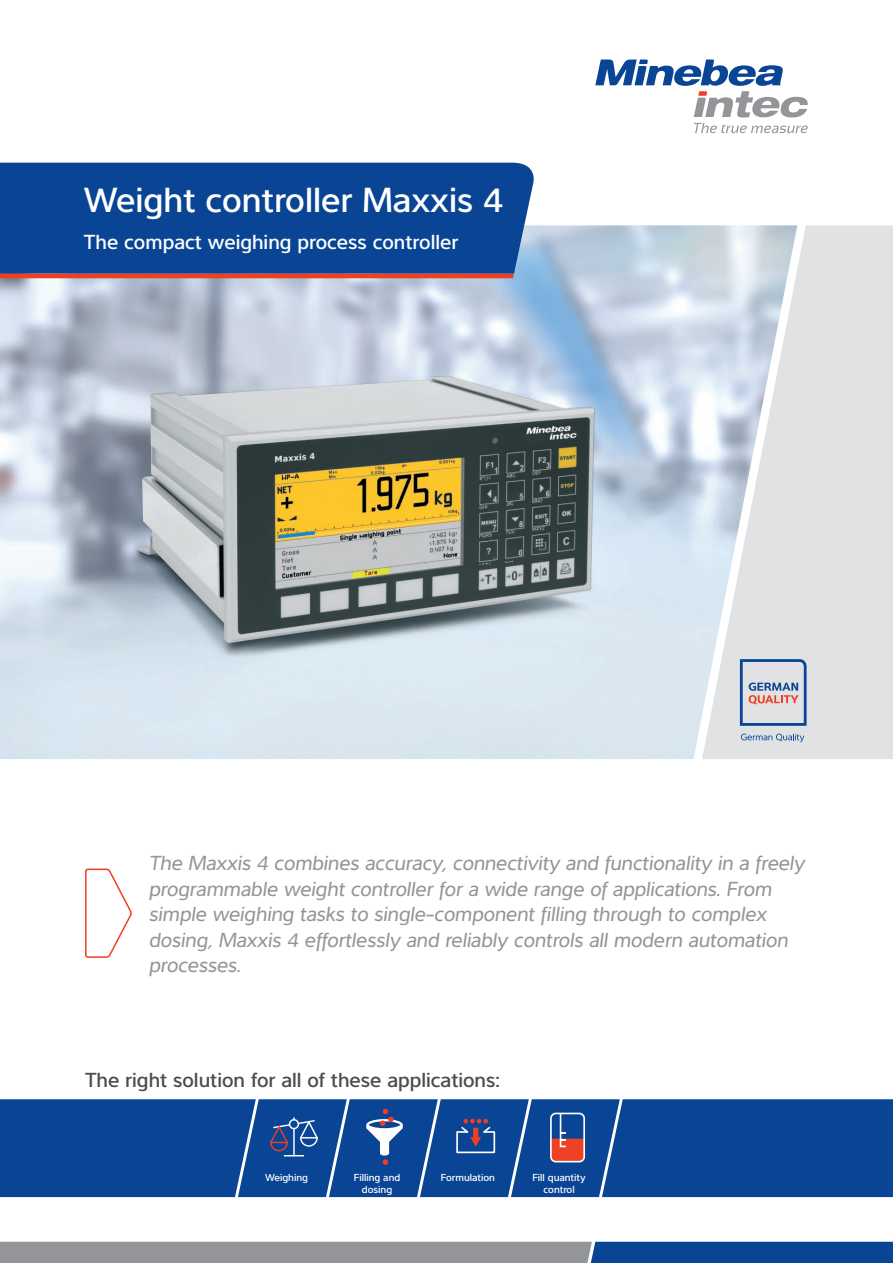
<style>
.page{position:relative;width:893px;height:1263px;background:#fff}
.page>*{position:absolute;margin:0;border:0;box-sizing:border-box;transform-origin:0 0}
.t1{font:500 36px "Interval Pro";color:#fff}
.t2{font:italic 21px/25.5px "Interval Pro";color:#939598}
.t3{font:500 21px "Interval Pro";color:#4b4c4d}
.t4{font:500 21px "Interval Pro";color:#fff}
.t5{font:500 10.5px/12px "Interval Pro";color:#fff;text-align:center}
</style>
<div class="page">
<svg style="left:595px;top:60px;width:213px;height:57px"></svg>
<svg style="left:694px;top:123px;width:114px;height:10px"></svg>
<svg style="left:85px;top:868px;width:47px;height:90px"></svg>
<div style="left:797px;top:225px;width:96px;height:534px;background:#e1e2e4"></div>
<svg style="left:797px;top:734px;width:7px;height:8px"></svg>
<svg style="left:797px;top:659px;width:10px;height:67px"></svg>
<img style="left:0;top:225px;width:797px;height:534px">
<svg style="left:0;top:1242px;width:893px;height:21px;background:#657a97"></svg>
<svg style="left:0;top:273px;width:514px;height:5px;background:#d44536"></svg>
<div style="left:0;top:163px;width:538px;height:110px;background:#094594"></div>
<img style="left:77px;top:327px;width:627px;height:404px">
<img style="left:137px;top:376px;width:457px;height:267px">
<div style="left:0;top:1099px;width:893px;height:98px;background:#094594"></div>
<h1 class="t1" style="left:84px;top:172px;width:421px">Weight controller Maxxis 4</h1>
<p class="t4" style="left:84px;top:225px;width:376px">The compact weighing process controller</p>
<p class="t2" style="left:149px;top:849px;width:657px">The Maxxis 4 combines accuracy, connectivity and functionality in a freely programmable weight controller for a wide range of applications. From simple weighing tasks to single-component filling through to complex dosing, Maxxis 4 effortlessly and reliably controls all modern automation processes.</p>
<p class="t3" style="left:85px;top:1063px;width:416px">The right solution for all of these applications:</p>
<p class="t5" style="left:265px;top:1170px;width:44px">Weighing</p>
<p class="t5" style="left:354px;top:1170px;width:48px">Filling and dosing</p>
<p class="t5" style="left:532px;top:1170px;width:55px">Fill quantity control</p>
<p class="t5" style="left:441px;top:1170px;width:56px">Formulation</p>
</div>
